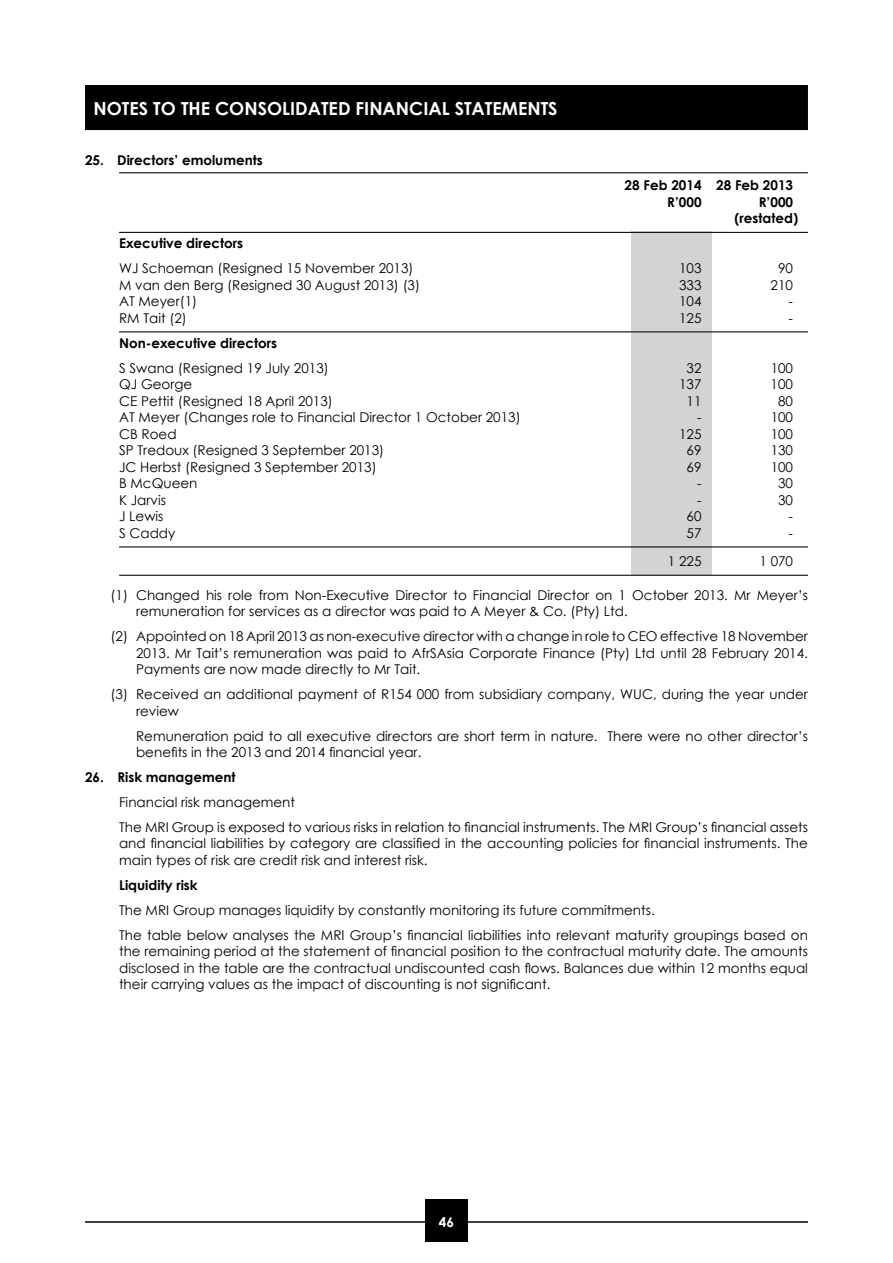
<style>
.page{position:relative;width:893px;height:1263px;background:#fff}
.page>*{position:absolute;margin:0;border:0;box-sizing:border-box;transform-origin:0 0}
.t1{font:700 18px "Century Gothic";color:#fff}
.t2{font:13.5px/16.5px "Century Gothic";color:#000}
.t3{font:700 13.5px/16.5px "Century Gothic";color:#000}
.t4{font:700 13.5px "Century Gothic";color:#fff}
</style>
<div class="page">
<div style="left:631px;top:232px;width:80px;height:343px;background:#d1d3d4"></div>
<hr style="left:85px;top:1221px;width:723px;height:2px;background:#000">
<div style="left:85px;top:85px;width:723px;height:45px;background:#000"></div>
<div style="left:425px;top:1199px;width:43px;height:43px;background:#000"></div>
<hr style="left:119px;top:172px;width:689px;height:1px;background:#000">
<hr style="left:119px;top:232px;width:689px;height:1px;background:#000">
<hr style="left:119px;top:331px;width:689px;height:1px;background:#000">
<hr style="left:119px;top:546px;width:689px;height:1px;background:#000">
<hr style="left:119px;top:575px;width:689px;height:1px;background:#000">
<h1 class="t1" style="left:94px;top:97px;width:466px">NOTES TO THE CONSOLIDATED FINANCIAL STATEMENTS</h1>
<p class="t3" style="left:85px;top:152px;width:179px">25. Directors’ emoluments</p>
<p class="t3" style="left:667px;top:177px;width:127px;text-indent:-43px">28 Feb 2014 28 Feb 2013<br>R’000</p>
<p class="t3" style="left:734px;top:193px;width:65px;text-indent:24px">R’000 (restated)</p>
<p class="t3" style="left:119px;top:235px;width:125px">Executive directors</p>
<p class="t2" style="left:119px;top:260px;width:296px">WJ Schoeman (Resigned 15 November 2013)</p>
<p class="t2" style="left:679px;top:260px;width:24px">103</p>
<p class="t2" style="left:778px;top:260px;width:16px">90</p>
<p class="t2" style="left:119px;top:276px;width:303px">M van den Berg (Resigned 30 August 2013) (3)</p>
<p class="t2" style="left:679px;top:276px;width:24px">333</p>
<p class="t2" style="left:771px;top:276px;width:24px">210</p>
<p class="t2" style="left:119px;top:293px;width:80px">AT Meyer(1)</p>
<p class="t2" style="left:679px;top:293px;width:24px">104</p>
<p class="t2" style="left:789px;top:293px;width:6px">-</p>
<p class="t2" style="left:119px;top:309px;width:69px">RM Tait (2)</p>
<p class="t2" style="left:679px;top:309px;width:24px">125</p>
<p class="t2" style="left:789px;top:309px;width:6px">-</p>
<p class="t3" style="left:119px;top:334px;width:159px">Non-executive directors</p>
<p class="t2" style="left:119px;top:360px;width:211px">S Swana (Resigned 19 July 2013)</p>
<p class="t2" style="left:687px;top:360px;width:16px">32</p>
<p class="t2" style="left:771px;top:360px;width:24px">100</p>
<p class="t2" style="left:119px;top:376px;width:75px">QJ George</p>
<p class="t2" style="left:679px;top:376px;width:24px">137</p>
<p class="t2" style="left:771px;top:376px;width:24px">100</p>
<p class="t2" style="left:119px;top:393px;width:215px">CE Pettit (Resigned 18 April 2013)</p>
<p class="t2" style="left:687px;top:393px;width:16px">11</p>
<p class="t2" style="left:778px;top:393px;width:16px">80</p>
<p class="t2" style="left:119px;top:409px;width:403px">AT Meyer (Changes role to Financial Director 1 October 2013)</p>
<p class="t2" style="left:697px;top:409px;width:6px">-</p>
<p class="t2" style="left:771px;top:409px;width:24px">100</p>
<p class="t2" style="left:119px;top:425px;width:59px">CB Roed</p>
<p class="t2" style="left:679px;top:425px;width:24px">125</p>
<p class="t2" style="left:771px;top:425px;width:24px">100</p>
<p class="t2" style="left:119px;top:442px;width:267px">SP Tredoux (Resigned 3 September 2013)</p>
<p class="t2" style="left:687px;top:442px;width:16px">69</p>
<p class="t2" style="left:771px;top:442px;width:24px">130</p>
<p class="t2" style="left:119px;top:458px;width:259px">JC Herbst (Resigned 3 September 2013)</p>
<p class="t2" style="left:687px;top:458px;width:16px">69</p>
<p class="t2" style="left:771px;top:458px;width:24px">100</p>
<p class="t2" style="left:119px;top:475px;width:80px">B McQueen</p>
<p class="t2" style="left:697px;top:475px;width:6px">-</p>
<p class="t2" style="left:778px;top:475px;width:16px">30</p>
<p class="t2" style="left:119px;top:491px;width:48px">K Jarvis</p>
<p class="t2" style="left:697px;top:491px;width:6px">-</p>
<p class="t2" style="left:778px;top:491px;width:16px">30</p>
<p class="t2" style="left:119px;top:508px;width:46px">J Lewis</p>
<p class="t2" style="left:687px;top:508px;width:16px">60</p>
<p class="t2" style="left:789px;top:508px;width:6px">-</p>
<p class="t2" style="left:119px;top:524px;width:58px">S Caddy</p>
<p class="t2" style="left:687px;top:524px;width:16px">57</p>
<p class="t2" style="left:789px;top:524px;width:6px">-</p>
<p class="t2" style="left:668px;top:553px;width:35px">1 225</p>
<p class="t2" style="left:759px;top:553px;width:35px">1 070</p>
<p class="t2" style="left:136px;top:586px;width:673px;text-indent:-26px">(1) Changed his role from Non-Executive Director to Financial Director on 1 October 2013. Mr Meyer’s remuneration for services as a director was paid to A Meyer &amp; Co. (Pty) Ltd.</p>
<p class="t2" style="left:136px;top:628px;width:673px;text-align:justify;text-indent:-26px">(2) Appointed on 18 April 2013 as non-executive director with a change in role to CEO effective 18 November 2013. Mr Tait’s remuneration was paid to AfrSAsia Corporate Finance (Pty) Ltd until 28 February 2014.<br>Payments are now made directly to Mr Tait.</p>
<p class="t2" style="left:136px;top:686px;width:673px;text-indent:-26px">(3) Received an additional payment of R154 000 from subsidiary company, WUC, during the year under review</p>
<p class="t2" style="left:136px;top:727px;width:673px">Remuneration paid to all executive directors are short term in nature. There were no other director’s benefits in the 2013 and 2014 financial year.</p>
<p class="t3" style="left:85px;top:768px;width:152px">26. Risk management</p>
<p class="t2" style="left:119px;top:789px;width:690px;line-height:25px">Financial risk management<br>The MRI Group is exposed to various risks in relation to financial instruments. The MRI Group’s financial assets</p>
<p class="t2" style="left:119px;top:835px;width:690px">and financial liabilities by category are classified in the accounting policies for financial instruments. The main types of risk are credit risk and interest risk.</p>
<p class="t3" style="left:119px;top:876px;width:80px">Liquidity risk</p>
<p class="t2" style="left:119px;top:897px;width:690px;line-height:25px">The MRI Group manages liquidity by constantly monitoring its future commitments.<br>The table below analyses the MRI Group’s financial liabilities into relevant maturity groupings based on</p>
<p class="t2" style="left:119px;top:943px;width:690px;text-align:justify">the remaining period at the statement of financial position to the contractual maturity date. The amounts disclosed in the table are the contractual undiscounted cash flows. Balances due within 12 months equal their carrying values as the impact of discounting is not significant.</p>
<p class="t4" style="left:439px;top:1213px;width:17px">46</p>
</div>
